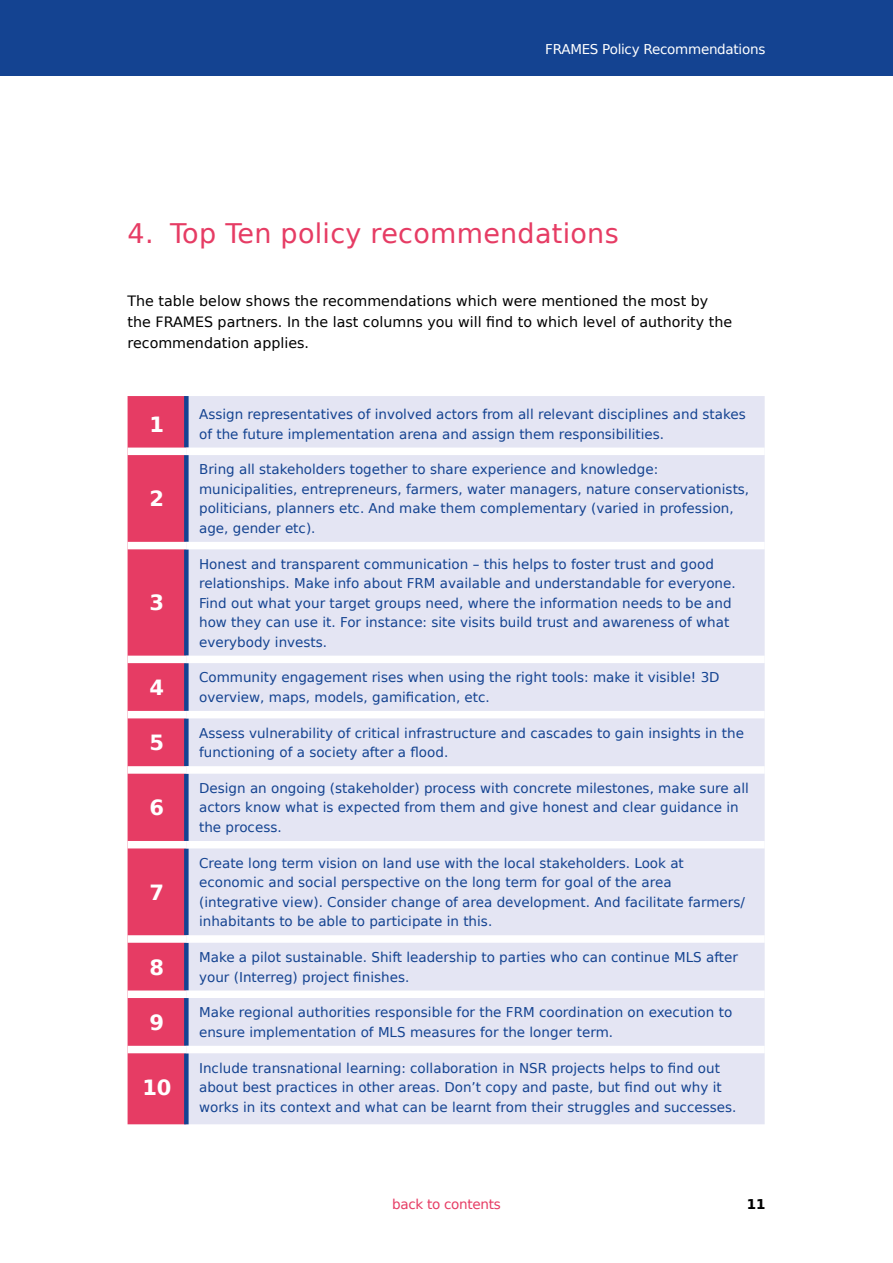
<style>
.page{position:relative;width:893px;height:1263px;background:#fff}
.page>*{position:absolute;margin:0;border:0;box-sizing:border-box;transform-origin:0 0}
.t1{font:27px "DejaVu Sans";letter-spacing:.01em;color:#e63c64}
.t2{font:700 21px "DejaVu Sans";color:#fff}
.t3{font:14.25px/21px "DejaVu Sans";color:#000}
.t4{font:13.5px/19.5px "DejaVu Sans";color:#144391}
.t5{font:13.5px "DejaVu Sans";letter-spacing:-.02em;color:#fff}
.t6{font:13.5px "DejaVu Sans";letter-spacing:-.02em;color:#e63c64}
.t7{font:700 13.5px "DejaVu Sans";color:#000}
</style>
<div class="page">
<div style="left:0;top:0;width:893px;height:75px;background:#144391"></div>
<div style="left:128px;top:396px;width:56px;height:728px;background:#e63c64"></div>
<div style="left:189px;top:396px;width:576px;height:728px;background:#e4e5f3"></div>
<div style="left:184px;top:396px;width:5px;height:52px;background:#144391"></div>
<div style="left:184px;top:455px;width:5px;height:87px;background:#144391"></div>
<div style="left:184px;top:549px;width:5px;height:107px;background:#144391"></div>
<div style="left:184px;top:663px;width:5px;height:48px;background:#144391"></div>
<div style="left:184px;top:718px;width:5px;height:48px;background:#144391"></div>
<div style="left:184px;top:774px;width:5px;height:67px;background:#144391"></div>
<div style="left:184px;top:848px;width:5px;height:87px;background:#144391"></div>
<div style="left:184px;top:943px;width:5px;height:47px;background:#144391"></div>
<div style="left:184px;top:998px;width:5px;height:48px;background:#144391"></div>
<div style="left:184px;top:1053px;width:5px;height:71px;background:#144391"></div>
<div style="left:128px;top:448px;width:58px;height:7px;background:#fff"></div>
<div style="left:186px;top:448px;width:579px;height:7px;background:#fff"></div>
<div style="left:128px;top:542px;width:58px;height:7px;background:#fff"></div>
<div style="left:186px;top:542px;width:579px;height:7px;background:#fff"></div>
<div style="left:128px;top:656px;width:58px;height:7px;background:#fff"></div>
<div style="left:186px;top:656px;width:579px;height:7px;background:#fff"></div>
<div style="left:128px;top:711px;width:58px;height:7px;background:#fff"></div>
<div style="left:186px;top:711px;width:579px;height:7px;background:#fff"></div>
<div style="left:128px;top:766px;width:58px;height:8px;background:#fff"></div>
<div style="left:186px;top:766px;width:579px;height:8px;background:#fff"></div>
<div style="left:128px;top:841px;width:58px;height:7px;background:#fff"></div>
<div style="left:186px;top:841px;width:579px;height:7px;background:#fff"></div>
<div style="left:128px;top:935px;width:58px;height:8px;background:#fff"></div>
<div style="left:186px;top:935px;width:579px;height:8px;background:#fff"></div>
<div style="left:128px;top:990px;width:58px;height:8px;background:#fff"></div>
<div style="left:186px;top:990px;width:579px;height:8px;background:#fff"></div>
<div style="left:128px;top:1046px;width:58px;height:7px;background:#fff"></div>
<div style="left:186px;top:1046px;width:579px;height:7px;background:#fff"></div>
<p class="t5" style="left:545px;top:37px;width:222px">FRAMES Policy Recommendations</p>
<h1 class="t1" style="left:128px;top:210px;width:493px">4. Top Ten policy recommendations</h1>
<p class="t3" style="left:128px;top:290px;width:606px">The table below shows the recommendations which were mentioned the most by the FRAMES partners. In the last columns you will find to which level of authority the recommendation applies.</p>
<h2 class="t2" style="left:150px;top:407px;width:16px">1</h2>
<p class="t4" style="left:199px;top:404px;width:548px">Assign representatives of involved actors from all relevant disciplines and stakes of the future implementation arena and assign them responsibilities.</p>
<h2 class="t2" style="left:150px;top:482px;width:16px">2</h2>
<h2 class="t2" style="left:150px;top:586px;width:16px">3</h2>
<p class="t4" style="left:199px;top:459px;width:552px">Bring all stakeholders together to share experience and knowledge: municipalities, entrepreneurs, farmers, water managers, nature conservationists, politicians, planners etc. And make them complementary (varied in profession, age, gender etc).</p>
<p class="t4" style="left:199px;top:554px;width:538px">Honest and transparent communication – this helps to foster trust and good relationships. Make info about FRM available and understandable for everyone.<br>Find out what your target groups need, where the information needs to be and how they can use it. For instance: site visits build trust and awareness of what everybody invests.</p>
<h2 class="t2" style="left:150px;top:670px;width:16px">4</h2>
<p class="t4" style="left:199px;top:667px;width:522px">Community engagement rises when using the right tools: make it visible! 3D overview, maps, models, gamification, etc.</p>
<h2 class="t2" style="left:150px;top:726px;width:16px">5</h2>
<p class="t4" style="left:199px;top:723px;width:546px">Assess vulnerability of critical infrastructure and cascades to gain insights in the functioning of a society after a flood.</p>
<h2 class="t2" style="left:150px;top:791px;width:16px">6</h2>
<p class="t4" style="left:199px;top:778px;width:551px">Design an ongoing (stakeholder) process with concrete milestones, make sure all actors know what is expected from them and give honest and clear guidance in the process.</p>
<h2 class="t2" style="left:150px;top:875px;width:16px">7</h2>
<p class="t4" style="left:199px;top:853px;width:547px">Create long term vision on land use with the local stakeholders. Look at economic and social perspective on the long term for goal of the area (integrative view). Consider change of area development. And facilitate farmers/ inhabitants to be able to participate in this.</p>
<h2 class="t2" style="left:150px;top:950px;width:16px">8</h2>
<p class="t4" style="left:199px;top:947px;width:540px">Make a pilot sustainable. Shift leadership to parties who can continue MLS after your (Interreg) project finishes.</p>
<h2 class="t2" style="left:150px;top:1005px;width:16px">9</h2>
<p class="t4" style="left:199px;top:1002px;width:535px">Make regional authorities responsible for the FRM coordination on execution to ensure implementation of MLS measures for the longer term.</p>
<h2 class="t2" style="left:142px;top:1070px;width:31px">10</h2>
<p class="t4" style="left:199px;top:1057px;width:539px">Include transnational learning: collaboration in NSR projects helps to find out about best practices in other areas. Don’t copy and paste, but find out why it works in its context and what can be learnt from their struggles and successes.</p>
<p class="t6" style="left:392px;top:1192px;width:110px">back to contents</p>
<p class="t7" style="left:747px;top:1193px;width:20px">11</p>
</div>
